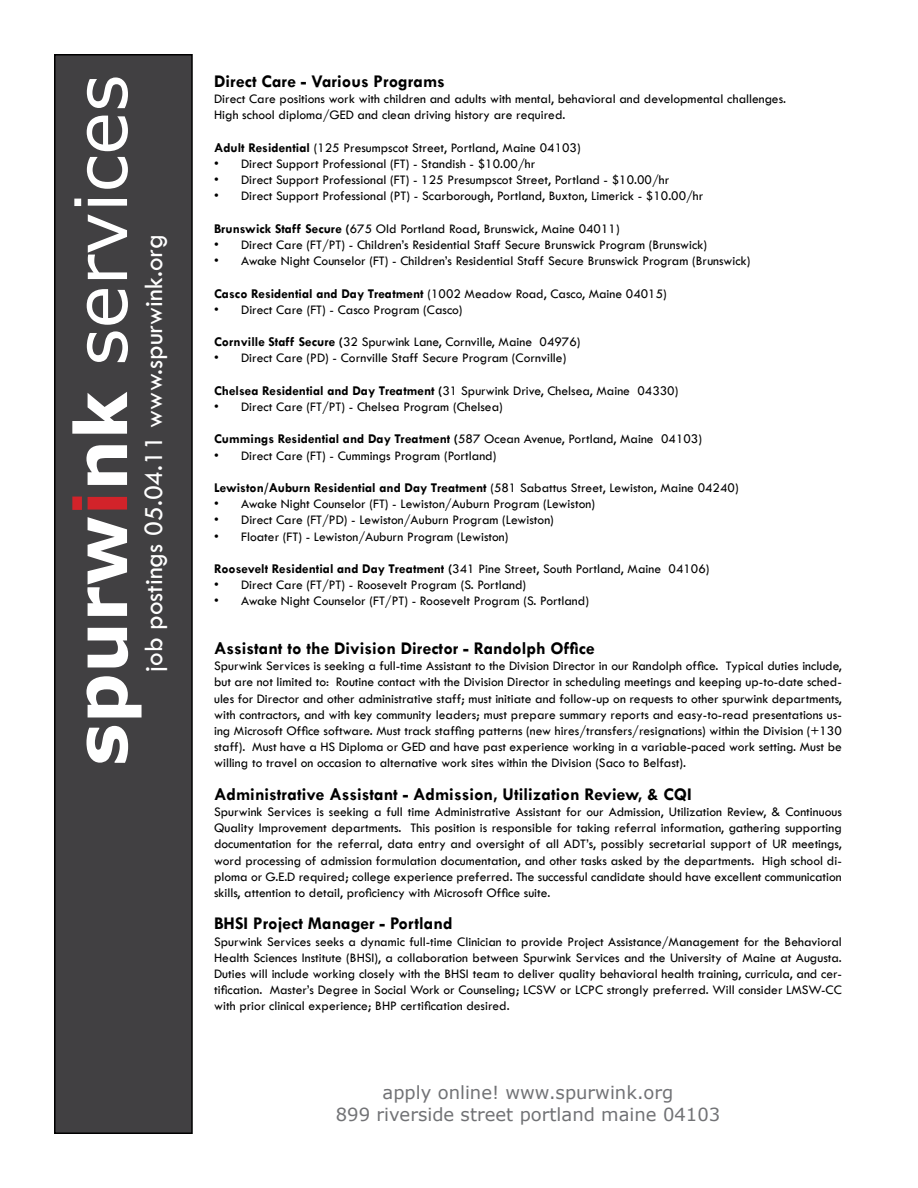
<style>
.page{position:relative;width:918px;height:1188px;background:#fff}
.page>*{position:absolute;margin:0;border:0;box-sizing:border-box;transform-origin:0 0}
.t1{font:72px "Verdana";color:#fff}
.t2{font:27px "Tw Cen";color:#fff}
.t3{font:700 18px "Tw Cen";color:#000}
.t4{font:18px/21.6px "Verdana";color:#717275;text-align:center}
.t5{font:13.5px/16.2px "Tw Cen";color:#000;text-align:justify}
.t6{font:700 13.5px "Tw Cen";color:#000}
.s1{font-weight:700}
.s2{font-weight:700;color:#d2232a}
.s3{font-weight:400}
</style>
<div class="page">
<div style="left:55px;top:55px;width:137px;height:1078px;background:#414042"></div>
<div style="left:54px;top:54px;width:139px;height:1080px;border:2px solid #000"></div>
<h1 class="t1" style="left:55px;top:766px;width:693px;rotate:-90deg"><span class="s1">spurw</span><span class="s2">i</span><span class="s1">nk</span> services</h1>
<h2 class="t2" style="left:137px;top:672px;width:440px;rotate:-90deg">job postings 05.04.11 www.spurwink.org</h2>
<h3 class="t3" style="left:214px;top:70px;width:232px">Direct Care - Various Programs</h3>
<p class="t5" style="left:214px;top:91px;width:573px">Direct Care positions work with children and adults with mental, behavioral and developmental challenges.<br>High school diploma/GED and clean driving history are required.</p>
<p class="t5" style="left:214px;top:139px;width:368px"><span class="s1">Adult Residential</span> (125 Presumpscot Street, Portland, Maine 04103)</p>
<p class="t5" style="left:214px;top:156px;width:323px">• Direct Support Professional (FT) - Standish - $10.00/hr</p>
<p class="t5" style="left:214px;top:172px;width:457px">• Direct Support Professional (FT) - 125 Presumpscot Street, Portland - $10.00/hr</p>
<p class="t5" style="left:214px;top:188px;width:491px">• Direct Support Professional (PT) - Scarborough, Portland, Buxton, Limerick - $10.00/hr</p>
<p class="t5" style="left:214px;top:220px;width:407px"><span class="s1">Brunswick Staff Secure (</span>675 Old Portland Road, Brunswick, Maine 04011)</p>
<p class="t5" style="left:214px;top:237px;width:495px">• Direct Care (FT/PT) - Children’s Residential Staff Secure Brunswick Program (Brunswick)</p>
<p class="t5" style="left:214px;top:253px;width:538px">• Awake Night Counselor (FT) - Children’s Residential Staff Secure Brunswick Program (Brunswick)</p>
<p class="t5" style="left:214px;top:285px;width:454px"><span class="s1">Casco Residential and Day Treatment</span> (1002 Meadow Road, Casco, Maine 04015)</p>
<p class="t5" style="left:214px;top:301px;width:250px">• Direct Care (FT) - Casco Program (Casco)</p>
<p class="t5" style="left:214px;top:334px;width:368px"><span class="s1">Cornville Staff Secure (</span>32 Spurwink Lane, Cornville, Maine 04976)</p>
<p class="t5" style="left:214px;top:350px;width:354px">• Direct Care (PD) - Cornville Staff Secure Program (Cornville)</p>
<p class="t5" style="left:214px;top:382px;width:466px"><span class="s1">Chelsea Residential and Day Treatment (</span>31 Spurwink Drive, Chelsea, Maine 04330)</p>
<p class="t5" style="left:214px;top:399px;width:290px">• Direct Care (FT/PT) - Chelsea Program (Chelsea)</p>
<p class="t6" style="left:214px;top:431px;width:489px">Cummings Residential and Day Treatment (<span class="s3">587 Ocean Avenue, Portland, Maine 04103)</span></p>
<p class="t5" style="left:214px;top:447px;width:284px">• Direct Care (FT) - Cummings Program (Portland)</p>
<p class="t6" style="left:214px;top:480px;width:526px">Lewiston/Auburn Residential and Day Treatment <span class="s3">(581 Sabattus Street, Lewiston, Maine 04240)</span></p>
<p class="t5" style="left:214px;top:496px;width:382px">• Awake Night Counselor (FT) - Lewiston/Auburn Program (Lewiston)</p>
<p class="t5" style="left:214px;top:512px;width:341px">• Direct Care (FT/PD) - Lewiston/Auburn Program (Lewiston)</p>
<p class="t5" style="left:214px;top:528px;width:296px">• Floater (FT) - Lewiston/Auburn Program (Lewiston)</p>
<p class="t5" style="left:214px;top:561px;width:497px"><span class="s1">Roosevelt Residential and Day Treatment (</span>341 Pine Street, South Portland, Maine 04106)</p>
<p class="t5" style="left:214px;top:577px;width:314px">• Direct Care (FT/PT) - Roosevelt Program (S. Portland)</p>
<p class="t5" style="left:214px;top:593px;width:376px">• Awake Night Counselor (FT/PT) - Roosevelt Program (S. Portland)</p>
<h3 class="t3" style="left:214px;top:637px;width:382px">Assistant to the Division Director - Randolph Office</h3>
<p class="t5" style="left:214px;top:658px;width:629px">Spurwink Services is seeking a full-time Assistant to the Division Director in our Randolph office. Typical duties include, but are not limited to: Routine contact with the Division Director in scheduling meetings and keeping up-to-date sched&shy;ules for Director and other administrative staff; must initiate and follow-up on requests to other spurwink departments, with contractors, and with key community leaders; must prepare summary reports and easy-to-read presentations us&shy;ing Microsoft Office software. Must track staffing patterns (new hires/transfers/resignations) within the Division (+130 staff). Must have a HS Diploma or GED and have past experience working in a variable-paced work setting. Must be willing to travel on occasion to alternative work sites within the Division (Saco to Belfast).</p>
<h3 class="t3" style="left:214px;top:783px;width:479px">Administrative Assistant - Admission, Utilization Review, &amp; CQI</h3>
<p class="t5" style="left:214px;top:804px;width:629px">Spurwink Services is seeking a full time Administrative Assistant for our Admission, Utilization Review, &amp; Continuous Quality Improvement departments. This position is responsible for taking referral information, gathering supporting documentation for the referral, data entry and oversight of all ADT’s, possibly secretarial support of UR meetings, word processing of admission formulation documentation, and other tasks asked by the departments. High school di&shy;ploma or G.E.D required; college experience preferred. The successful candidate should have excellent communication skills, attention to detail, proficiency with Microsoft Office suite.</p>
<h3 class="t3" style="left:214px;top:913px;width:240px">BHSI Project Manager - Portland</h3>
<p class="t5" style="left:214px;top:933px;width:629px">Spurwink Services seeks a dynamic full-time Clinician to provide Project Assistance/Management for the Behavioral Health Sciences Institute (BHSI), a collaboration between Spurwink Services and the University of Maine at Augusta.<br>Duties will include working closely with the BHSI team to deliver quality behavioral health training, curricula, and cer&shy;tification. Master’s Degree in Social Work or Counseling; LCSW or LCPC strongly preferred. Will consider LMSW-CC with prior clinical experience; BHP certification desired.</p>
<h3 class="t4" style="left:336px;top:1081px;width:386px">apply online! www.spurwink.org<br>899 riverside street portland maine 04103</h3>
</div>
